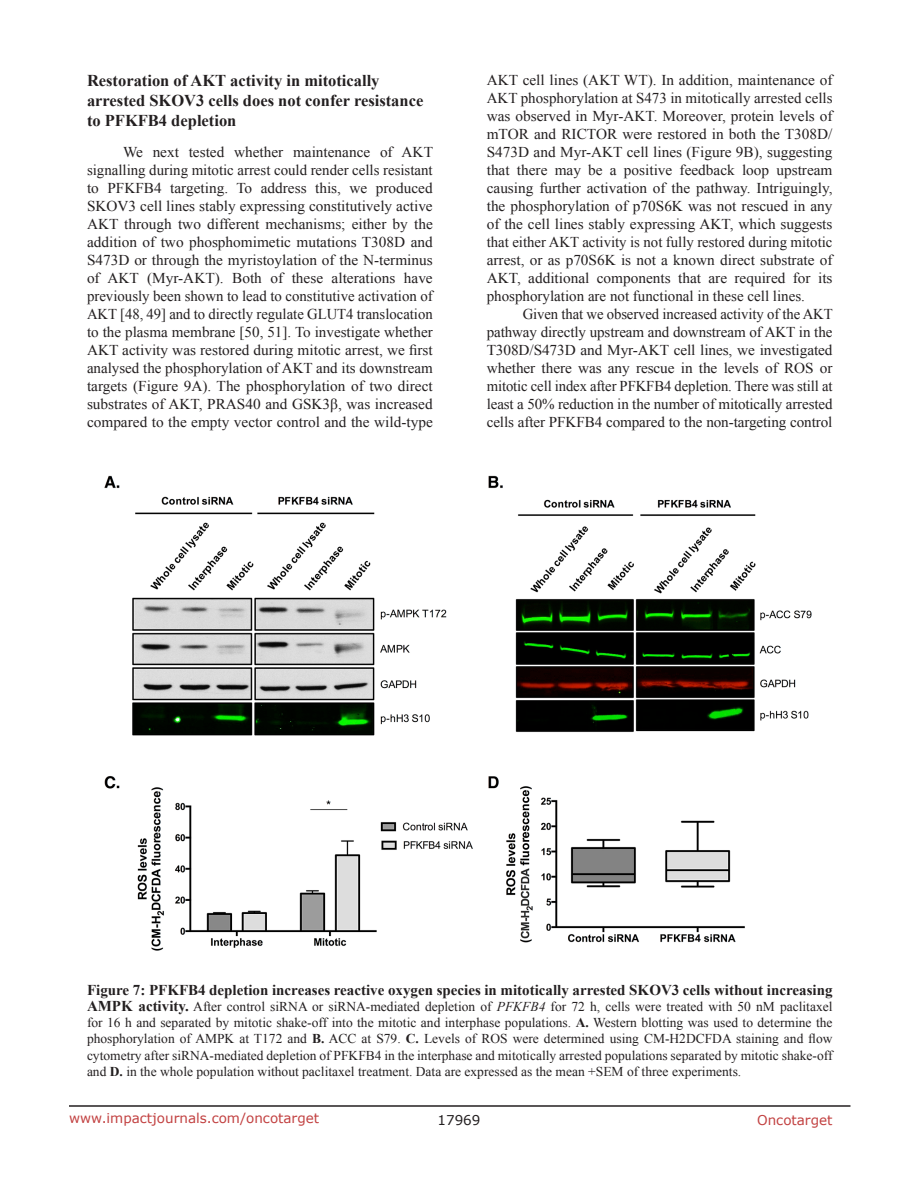
<style>
.page{position:relative;width:918px;height:1188px;background:#fff}
.page>*{position:absolute;margin:0;border:0;box-sizing:border-box;transform-origin:0 0}
.SubHeading{font:700 16.5px/19.8px "Times New Roman";color:#231f20}
.BodyText{font:15px/18px "Times New Roman";color:#231f20;text-align:justify}
.figuretext{font:700 15px "Times New Roman";color:#231f20}
.figuretext-2{font:13.5px/16.2px "Times New Roman";color:#231f20;text-align:justify}
.t1{font:13.5px "Verdana";color:#c24141}
.t2{font:13.5px "Verdana";color:#231f20}
.s1{font-weight:700;font-size:15px}
.s2{font-style:italic}
.s3{font-weight:700}
</style>
<div class="page">
<hr style="left:69px;top:1105px;width:781px;height:2px;background:#231f20">
<img style="left:104px;top:475px;width:708px;height:476px">
<p class="SubHeading" style="left:87px;top:70px;width:338px">Restoration of AKT activity in mitotically arrested SKOV3 cells does not confer resistance to PFKFB4 depletion</p>
<p class="BodyText" style="left:87px;top:143px;width:348px;text-indent:36px">We next tested whether maintenance of AKT signalling during mitotic arrest could render cells resistant to PFKFB4 targeting. To address this, we produced SKOV3 cell lines stably expressing constitutively active AKT through two different mechanisms; either by the addition of two phosphomimetic mutations T308D and S473D or through the myristoylation of the N-terminus of AKT (Myr-AKT). Both of these alterations have previously been shown to lead to constitutive activation of AKT [48, 49] and to directly regulate GLUT4 translocation to the plasma membrane [50, 51]. To investigate whether AKT activity was restored during mitotic arrest, we first analysed the phosphorylation of AKT and its downstream targets (Figure 9A). The phosphorylation of two direct substrates of AKT, PRAS40 and GSK3β, was increased compared to the empty vector control and the wild-type</p>
<p class="BodyText" style="left:487px;top:71px;width:347px">AKT cell lines (AKT WT). In addition, maintenance of AKT phosphorylation at S473 in mitotically arrested cells was observed in Myr-AKT. Moreover, protein levels of mTOR and RICTOR were restored in both the T308D/ S473D and Myr-AKT cell lines (Figure 9B), suggesting that there may be a positive feedback loop upstream causing further activation of the pathway. Intriguingly, the phosphorylation of p70S6K was not rescued in any of the cell lines stably expressing AKT, which suggests that either AKT activity is not fully restored during mitotic arrest, or as p70S6K is not a known direct substrate of AKT, additional components that are required for its phosphorylation are not functional in these cell lines.</p>
<p class="BodyText" style="left:487px;top:305px;width:348px;text-indent:36px">Given that we observed increased activity of the AKT pathway directly upstream and downstream of AKT in the T308D/S473D and Myr-AKT cell lines, we investigated whether there was any rescue in the levels of ROS or mitotic cell index after PFKFB4 depletion. There was still at least a 50% reduction in the number of mitotically arrested cells after PFKFB4 compared to the non-targeting control</p>
<p class="figuretext" style="left:87px;top:979px;width:747px">Figure 7: PFKFB4 depletion increases reactive oxygen species in mitotically arrested SKOV3 cells without increasing</p>
<p class="figuretext-2" style="left:87px;top:998px;width:747px"><span class="s1">AMPK activity.</span> After control siRNA or siRNA-mediated depletion of <span class="s2">PFKFB4</span> for 72 h, cells were treated with 50 nM paclitaxel for 16 h and separated by mitotic shake-off into the mitotic and interphase populations. <span class="s3">A.</span> Western blotting was used to determine the phosphorylation of AMPK at T172 and <span class="s3">B.</span> ACC at S79. <span class="s3">C.</span> Levels of ROS were determined using CM-H2DCFDA staining and flow cytometry after siRNA-mediated depletion of PFKFB4 in the interphase and mitotically arrested populations separated by mitotic shake-off and <span class="s3">D.</span> in the whole population without paclitaxel treatment. Data are expressed as the mean +SEM of three experiments.</p>
<p class="t1" style="left:69px;top:1109px;width:252px">www.impactjournals.com/oncotarget</p>
<p class="t2" style="left:438px;top:1111px;width:44px">17969</p>
<p class="t1" style="left:757px;top:1111px;width:77px">Oncotarget</p>
</div>
